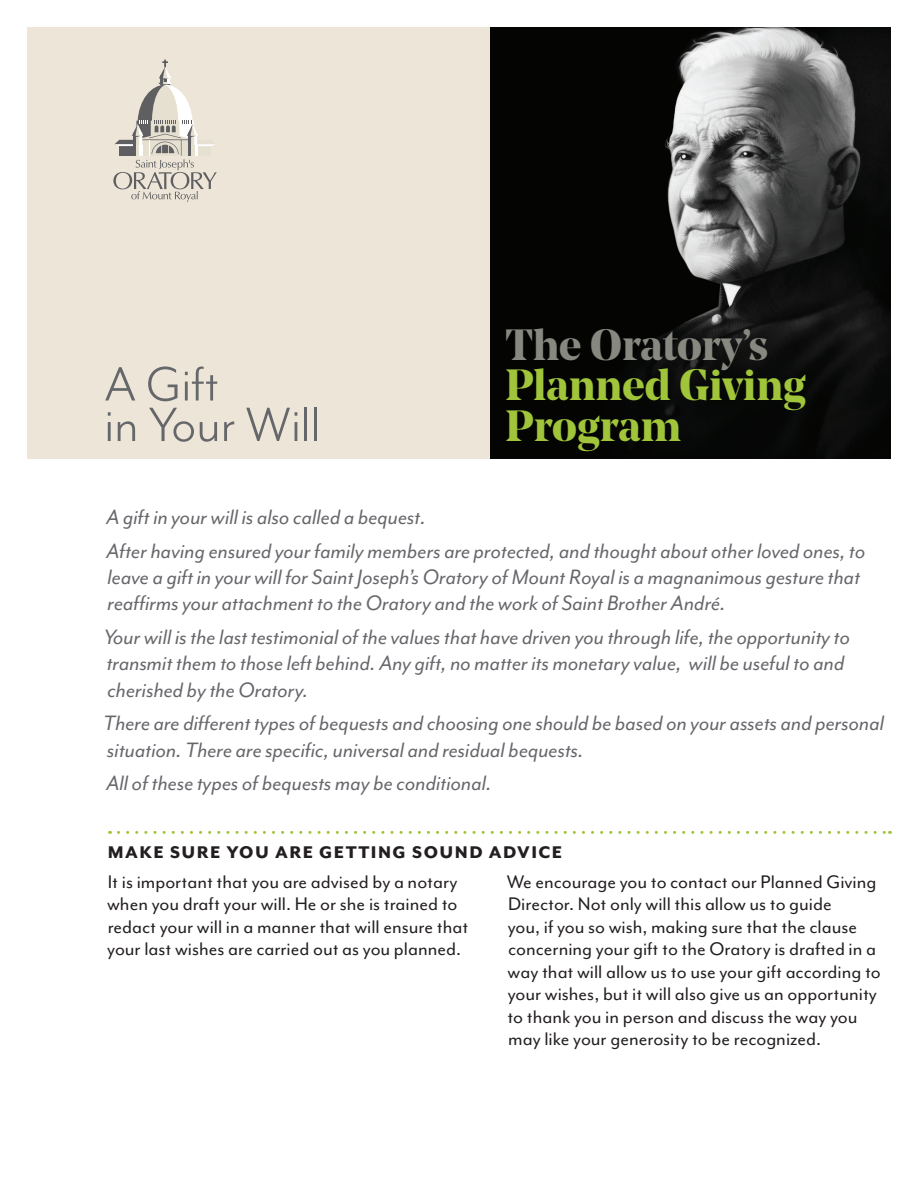
<style>
.page{position:relative;width:918px;height:1188px;background:#fff}
.page>*{position:absolute;margin:0;border:0;box-sizing:border-box;transform-origin:0 0}
.t1{font:55.5px/40.5px "Mr Eaves Mod OT";color:#66676b}
.t2{font:700 43.5px/40.5px "Noe Display";color:#a0c53a}
.t3{font:700 43.5px "Noe Display";color:#87887f}
.t4{font:italic 24px/26.2px "Mr Eaves Mod OT";color:#66676b}
.t5{font:21px/22.5px "Mr Eaves Mod OT";color:#231f20}
.t6{font:800 19.5px "Mr Eaves Mod OT";letter-spacing:.075em;color:#231f20}
</style>
<div class="page">
<div style="left:27px;top:27px;width:463px;height:432px;background:#ece5d8"></div>
<div style="left:490px;top:27px;width:401px;height:432px;background:#040503"></div>
<img style="left:653px;top:27px;width:238px;height:432px">
<svg style="left:118px;top:831px;width:773px;height:3px"></svg>
<svg style="left:113px;top:60px;width:104px;height:141px"></svg>
<h1 class="t1" style="left:104px;top:364px;width:218px">A Gift<br>in Your Will</h1>
<h2 class="t3" style="left:506px;top:317px;width:264px">The Oratory’s</h2>
<h2 class="t2" style="left:506px;top:364px;width:302px">Planned Giving<br>Program</h2>
<p class="t4" style="left:106px;top:500px;width:761px;line-height:33.8px">A gift in your will is also called a bequest.<br>After having ensured your family members are protected, and thought about other loved ones, to</p>
<p class="t4" style="left:108px;top:564px;width:754px">leave a gift in your will for Saint Joseph’s Oratory of Mount Royal is a magnanimous gesture that reaffirms your attachment to the Oratory and the work of Saint Brother André.</p>
<p class="t4" style="left:104px;top:624px;width:748px">Your will is the last testimonial of the values that have driven you through life, the opportunity to transmit them to those left behind. Any gift, no matter its monetary value, will be useful to and cherished by the Oratory.</p>
<p class="t4" style="left:103px;top:710px;width:782px">There are different types of bequests and choosing one should be based on your assets and personal situation. There are specific, universal and residual bequests.</p>
<p class="t4" style="left:106px;top:770px;width:387px">All of these types of bequests may be conditional.</p>
<p class="t6" style="left:108px;top:842px;width:456px">MAKE SURE YOU ARE GETTING SOUND ADVICE</p>
<p class="t5" style="left:107px;top:871px;width:363px">It is important that you are advised by a notary when you draft your will. He or she is trained to redact your will in a manner that will ensure that your last wishes are carried out as you planned.</p>
<p class="t5" style="left:507px;top:871px;width:375px">We encourage you to contact our Planned Giving Director. Not only will this allow us to guide<br>you, if you so wish, making sure that the clause concerning your gift to the Oratory is drafted in a way that will allow us to use your gift according to your wishes, but it will also give us an opportunity to thank you in person and discuss the way you may like your generosity to be recognized.</p>
</div>
